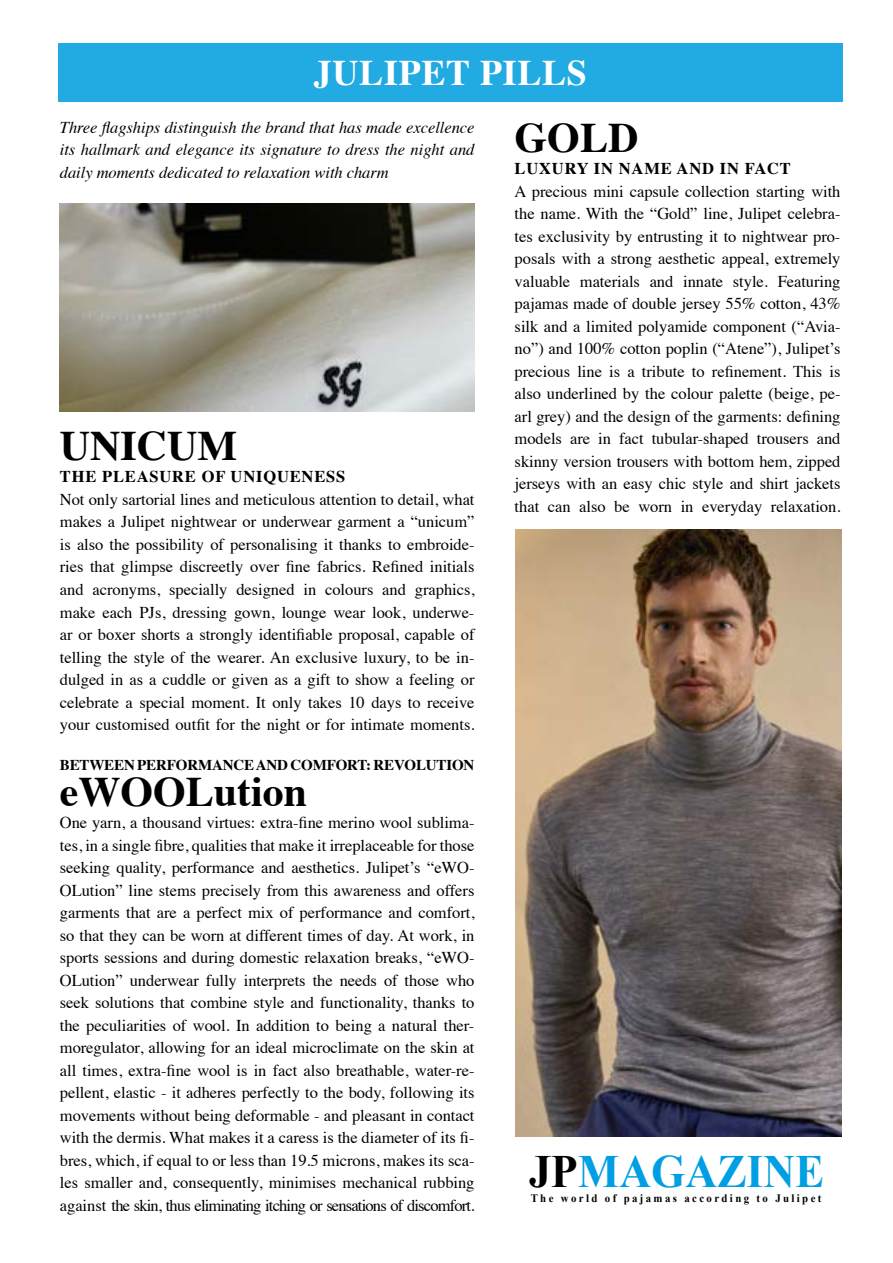
<style>
.page{position:relative;width:893px;height:1263px;background:#fff}
.page>*{position:absolute;margin:0;border:0;box-sizing:border-box;transform-origin:0 0}
.t1{font:700 46.2px "Times New Roman";color:#009fe3;scale:.95 1}
.t2{font:700 42px "Times";color:#000}
.t3{font:700 36px "Times";letter-spacing:.02em;color:#fff}
.t4{font:16.5px/22.5px "Times";letter-spacing:-.005em;color:#000;text-align:justify}
.t5{font:italic 16.5px/22.5px "Times";letter-spacing:-.005em;color:#000;text-align:justify}
.t6{font:700 16.5px "Times";letter-spacing:.05em;color:#000}
.t7{font:700 15px "Times";letter-spacing:-.01em;color:#000}
.t8{font:700 11.4px "Times New Roman";letter-spacing:.22em;color:#000;scale:.95 1}
.s1{color:#000}
</style>
<div class="page">
<img style="left:516px;top:529px;width:325px;height:607px">
<img style="left:60px;top:203px;width:414px;height:208px">
<div style="left:59px;top:43px;width:784px;height:59px;background:#22aae2"></div>
<h3 class="t3" style="left:314px;top:38px;width:275px">JULIPET PILLS</h3>
<p class="t5" style="left:60px;top:115px;width:416px">Three flagships distinguish the brand that has made excellence its hallmark and elegance its signature to dress the night and daily moments dedicated to relaxation with charm</p>
<h2 class="t2" style="left:60px;top:405px;width:179px">UNICUM</h2>
<p class="t6" style="left:60px;top:461px;width:287px">THE PLEASURE OF UNIQUENESS</p>
<p class="t4" style="left:60px;top:487px;width:416px">Not only sartorial lines and meticulous attention to detail, what makes a Julipet nightwear or underwear garment a “unicum” is also the possibility of personalising it thanks to embroide&shy;ries that glimpse discreetly over fine fabrics. Refined initials and acronyms, specially designed in colours and graphics, make each PJs, dressing gown, lounge wear look, underwe&shy;ar or boxer shorts a strongly identifiable proposal, capable of telling the style of the wearer. An exclusive luxury, to be in&shy;dulged in as a cuddle or given as a gift to show a feeling or celebrate a special moment. It only takes 10 days to receive your customised outfit for the night or for intimate moments.</p>
<p class="t7" style="left:60px;top:750px;width:416px">BETWEEN PERFORMANCE AND COMFORT: REVOLUTION</p>
<h2 class="t2" style="left:60px;top:751px;width:249px">eWOOLution</h2>
<p class="t4" style="left:60px;top:810px;width:416px">One yarn, a thousand virtues: extra-fine merino wool sublima&shy;tes, in a single fibre, qualities that make it irreplaceable for those seeking quality, performance and aesthetics. Julipet’s “eWO-OLution” line stems precisely from this awareness and offers garments that are a perfect mix of performance and comfort, so that they can be worn at different times of day. At work, in sports sessions and during domestic relaxation breaks, “eWO-OLution” underwear fully interprets the needs of those who seek solutions that combine style and functionality, thanks to the peculiarities of wool. In addition to being a natural ther&shy;moregulator, allowing for an ideal microclimate on the skin at all times, extra-fine wool is in fact also breathable, water-re&shy;pellent, elastic - it adheres perfectly to the body, following its movements without being deformable - and pleasant in contact with the dermis. What makes it a caress is the diameter of its fi&shy;bres, which, if equal to or less than 19.5 microns, makes its sca&shy;les smaller and, consequently, minimises mechanical rubbing against the skin, thus eliminating itching or sensations of discomfort.</p>
<h2 class="t2" style="left:515px;top:97px;width:125px">GOLD</h2>
<p class="t6" style="left:515px;top:153px;width:278px">LUXURY IN NAME AND IN FACT</p>
<p class="t4" style="left:515px;top:178px;width:327px">A precious mini capsule collection starting with the name. With the “Gold” line, Julipet celebra&shy;tes exclusivity by entrusting it to nightwear pro&shy;posals with a strong aesthetic appeal, extremely valuable materials and innate style. Featuring pajamas made of double jersey 55% cotton, 43% silk and a limited polyamide component (“Avia&shy;no”) and 100% cotton poplin (“Atene”), Julipet’s precious line is a tribute to refinement. This is also underlined by the colour palette (beige, pe&shy;arl grey) and the design of the garments: defining models are in fact tubular-shaped trousers and skinny version trousers with bottom hem, zipped jerseys with an easy chic style and shirt jackets that can also be worn in everyday relaxation.</p>
<h1 class="t1" style="left:529px;top:1139px;width:313px"><span class="s1">JP</span>MAGAZINE</h1>
<p class="t8" style="left:531px;top:1191px;width:308px">The world of pajamas according to Julipet</p>
</div>
